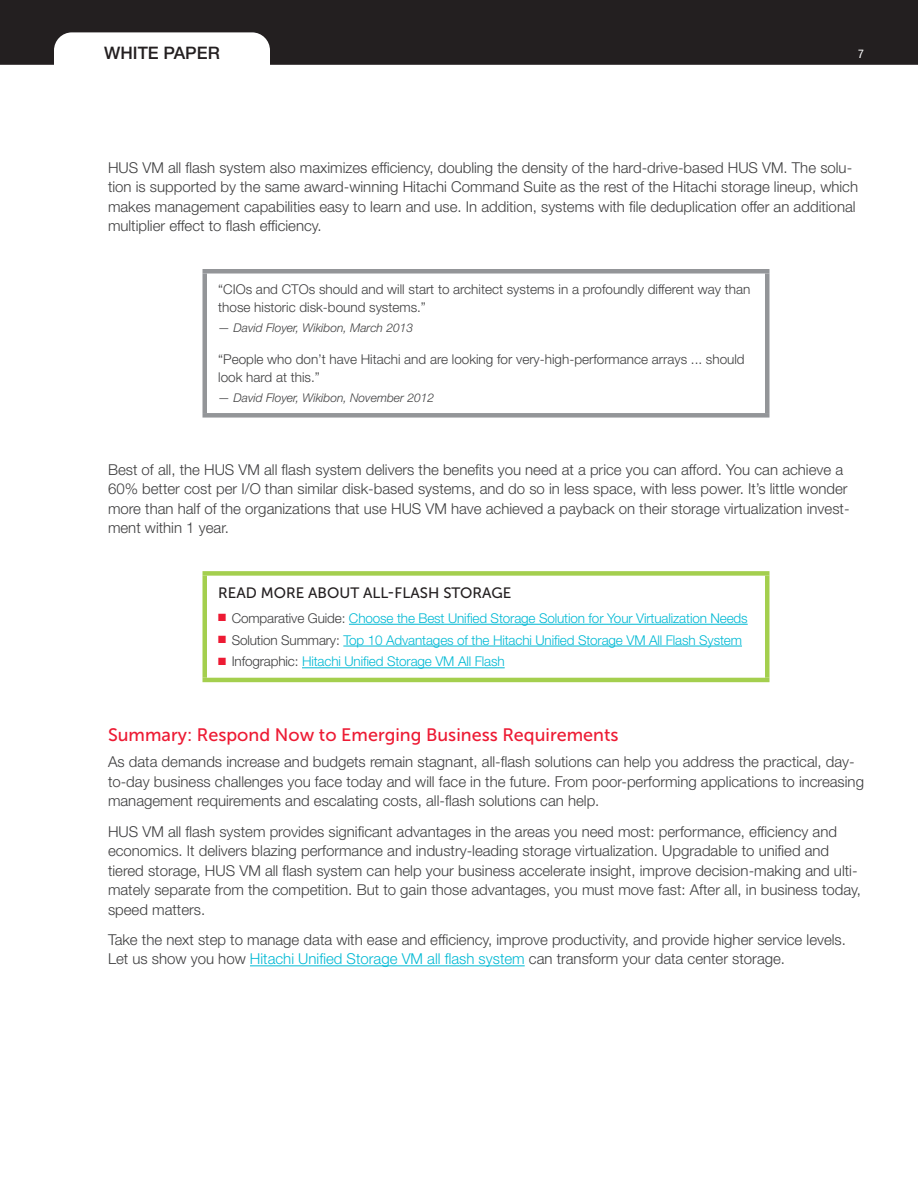
<style>
.page{position:relative;width:918px;height:1188px;background:#fff}
.page>*{position:absolute;margin:0;border:0;box-sizing:border-box;transform-origin:0 0}
.t1{font:18px "Museo Sans 500";color:#ed1a33}
.t2{font:500 17.25px "Helvetica Neue LT Std";color:#231f20}
.t3{font:300 15px/19.5px "Helvetica Neue LT Std";color:#3e3e3f}
.t4{font:15px "Museo Sans 500";color:#231f20}
.t5{font:300 13.5px/18px "Helvetica Neue LT Std";color:#3e3e3f}
.t6{font:300 13.5px "Helvetica Neue LT Std";letter-spacing:-.01em;color:#00b9d4}
.t7{font:italic 300 12px "Helvetica Neue LT Std";color:#3e3e3f}
.t8{font:condensed 12px "Helvetica Neue LT Std";color:#fff}
.s1{color:#ed1a33}
.s2{color:#3e3e3f}
.s3{color:#00b9d4}
</style>
<div class="page">
<svg style="left:0;top:0;width:918px;height:65px;fill:#231f20"></svg>
<hr style="left:250px;top:965px;width:275px;height:1px;background:#00b9d4">
<div style="left:202px;top:269px;width:568px;height:5px;background:#939598"></div>
<div style="left:202px;top:274px;width:5px;height:139px;background:#939598"></div>
<div style="left:765px;top:274px;width:5px;height:139px;background:#939598"></div>
<div style="left:202px;top:413px;width:568px;height:5px;background:#939598"></div>
<div style="left:202px;top:571px;width:568px;height:5px;background:#a4cf4e"></div>
<div style="left:202px;top:576px;width:5px;height:102px;background:#a4cf4e"></div>
<div style="left:765px;top:576px;width:5px;height:102px;background:#a4cf4e"></div>
<hr style="left:202px;top:678px;width:568px;height:4px;background:#a4cf4e">
<hr style="left:349px;top:624px;width:399px;height:1px;background:#00b9d4">
<hr style="left:343px;top:646px;width:399px;height:1px;background:#00b9d4">
<hr style="left:302px;top:667px;width:203px;height:1px;background:#00b9d4">
<p class="t2" style="left:104px;top:42px;width:117px">WHITE PAPER</p>
<p class="t8" style="left:858px;top:47px;width:7px">7</p>
<p class="t3" style="left:108px;top:157px;width:752px">HUS VM all flash system also maximizes efficiency, doubling the density of the hard-drive-based HUS VM. The solu&shy;tion is supported by the same award-winning Hitachi Command Suite as the rest of the Hitachi storage lineup, which makes management capabilities easy to learn and use. In addition, systems with file deduplication offer an additional multiplier effect to flash efficiency.</p>
<p class="t5" style="left:218px;top:280px;width:534px">“CIOs and CTOs should and will start to architect systems in a profoundly different way than those historic disk-bound systems.”</p>
<p class="t7" style="left:218px;top:321px;width:196px">— David Floyer, Wikibon, March 2013</p>
<p class="t5" style="left:218px;top:350px;width:528px">“People who don’t have Hitachi and are looking for very-high-performance arrays ... should look hard at this.”</p>
<p class="t7" style="left:218px;top:390px;width:217px">— David Floyer, Wikibon, November 2012</p>
<p class="t3" style="left:108px;top:459px;width:743px">Best of all, the HUS VM all flash system delivers the benefits you need at a price you can afford. You can achieve a 60% better cost per I/O than similar disk-based systems, and do so in less space, with less power. It’s little wonder more than half of the organizations that use HUS VM have achieved a payback on their storage virtualization invest&shy;ment within 1 year.</p>
<p class="t4" style="left:218px;top:585px;width:295px">Read More About All-Flash Storag e</p>
<p class="t6" style="left:218px;top:610px;width:531px"><span class="s1">■</span> <span class="s2">Comparative Guide:</span> Choose the Best Unified Storage Solution for Your Virtualization Needs</p>
<p class="t6" style="left:218px;top:632px;width:525px"><span class="s1">■</span> <span class="s2">Solution Summary:</span> Top 10 Advantages of the Hitachi Unified Storage VM All Flash System</p>
<p class="t6" style="left:218px;top:653px;width:288px"><span class="s1">■</span> <span class="s2">Infographic:</span> Hitachi Unified Storage VM All Flash</p>
<p class="t1" style="left:108px;top:725px;width:512px">Summary: Respond Now to Emerging Business Requirements</p>
<p class="t3" style="left:108px;top:752px;width:758px">As data demands increase and budgets remain stagnant, all-flash solutions can help you address the practical, day&shy;to-day business challenges you face today and will face in the future. From poor-performing applications to increasing management requirements and escalating costs, all-flash solutions can help.</p>
<p class="t3" style="left:108px;top:821px;width:754px">HUS VM all flash system provides significant advantages in the areas you need most: performance, efficiency and economics. It delivers blazing performance and industry-leading storage virtualization. Upgradable to unified and tiered storage, HUS VM all flash system can help your business accelerate insight, improve decision-making and ulti&shy;mately separate from the competition. But to gain those advantages, you must move fast: After all, in business today, speed matters.</p>
<p class="t3" style="left:108px;top:929px;width:740px">Take the next step to manage data with ease and efficiency, improve productivity, and provide higher service levels.<br>Let us show you how <span class="s3">Hitachi Unified Storage VM all flash system</span> can transform your data center storage.</p>
</div>
